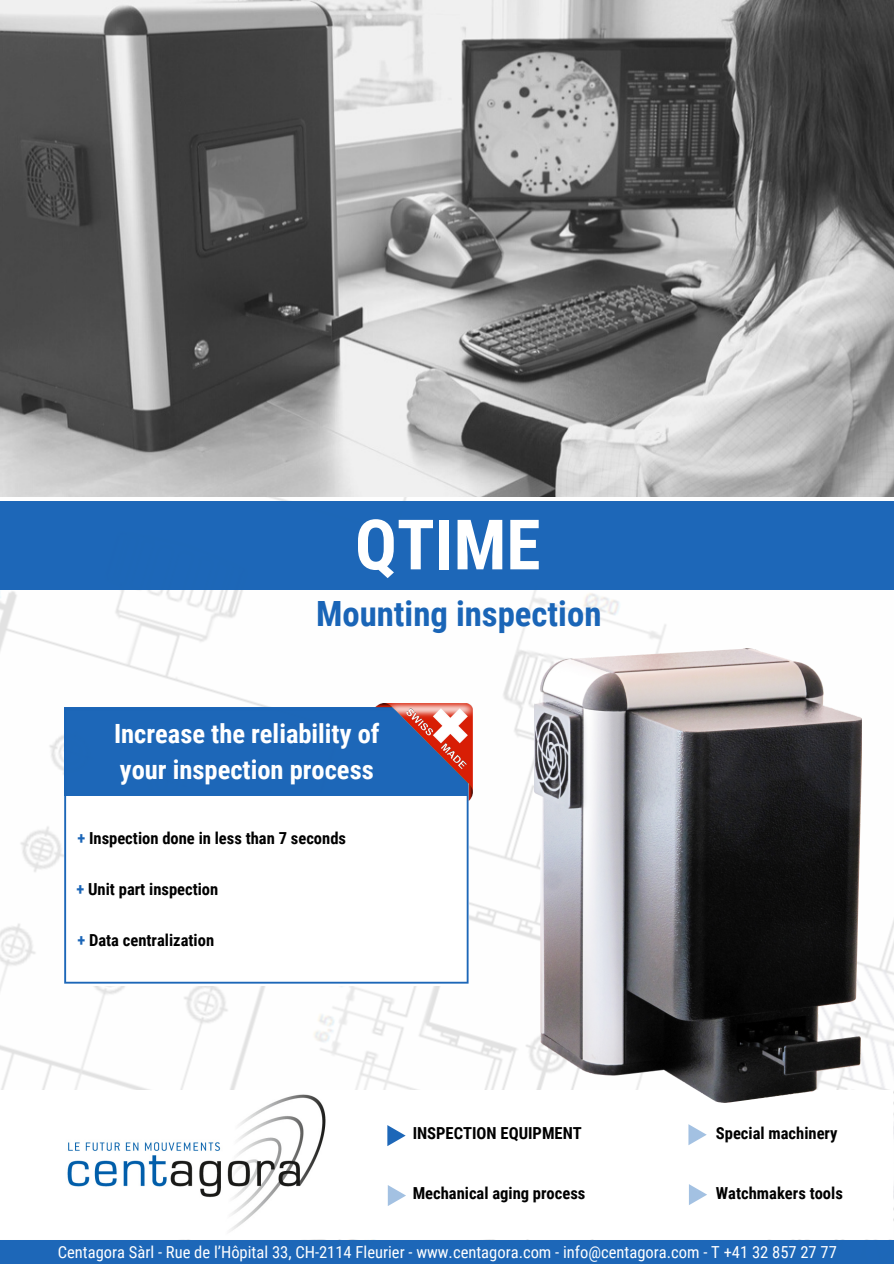
<style>
.page{position:relative;width:894px;height:1264px;background:#fff}
.page>*{position:absolute;margin:0;border:0;box-sizing:border-box;transform-origin:0 0}
.t1{font:700 69.6px "Roboto Condensed";color:#fff}
.t2{font:700 34.8px "Roboto Condensed";color:#1a65b7}
.t3{font:700 26.55px/36px "Roboto Condensed";color:#fff}
.t4{font:700 16.5px "Roboto Condensed";color:#000}
.t5{font:16.5px "Roboto Condensed";color:#fff}
.s1{color:#1a65b7}
</style>
<div class="page">
<img style="left:0;top:496px;width:893px;height:744px">
<svg style="left:64px;top:708px;width:404px;height:275px"></svg>
<div style="left:0;top:1240px;width:893px;height:23px;background:#1a65b7"></div>
<div style="left:0;top:1090px;width:892px;height:147px;background:#fff"></div>
<img style="left:67px;top:1094px;width:259px;height:138px">
<svg style="left:387px;top:1125px;width:18px;height:21px"></svg>
<svg style="left:387px;top:1185px;width:19px;height:21px"></svg>
<svg style="left:688px;top:1124px;width:18px;height:21px"></svg>
<svg style="left:689px;top:1184px;width:18px;height:21px"></svg>
<div style="left:0;top:501px;width:893px;height:88px;background:#1a65b7"></div>
<img style="left:534px;top:649px;width:327px;height:453px">
<img style="left:376px;top:703px;width:96px;height:97px">
<img style="left:0;top:0;width:893px;height:496px">
<p class="t1" style="left:355px;top:505px;width:187px">QTIME</p>
<p class="t2" style="left:316px;top:593px;width:287px">Mounting inspection</p>
<p class="t3" style="left:114px;top:716px;width:267px">Increase the reliability of your inspection process</p>
<p class="t4" style="left:77px;top:828px;width:270px"><span class="s1">+</span> Inspection done in less than 7 seconds</p>
<p class="t4" style="left:76px;top:879px;width:143px"><span class="s1">+</span> Unit part inspection</p>
<p class="t4" style="left:77px;top:930px;width:138px"><span class="s1">+</span> Data centralization</p>
<p class="t4" style="left:412px;top:1123px;width:171px">INSPECTION EQUIPMENT</p>
<p class="t4" style="left:715px;top:1123px;width:123px">Special machinery</p>
<p class="t4" style="left:412px;top:1183px;width:174px">Mechanical aging process</p>
<p class="t4" style="left:715px;top:1183px;width:128px">Watchmakers tools</p>
<p class="t5" style="left:58px;top:1242px;width:780px">Centagora Sàrl - Rue de l’Hôpital 33, CH-2114 Fleurier - www.centagora.com - info@centagora.com - T +41 32 857 27 77</p>
</div>
